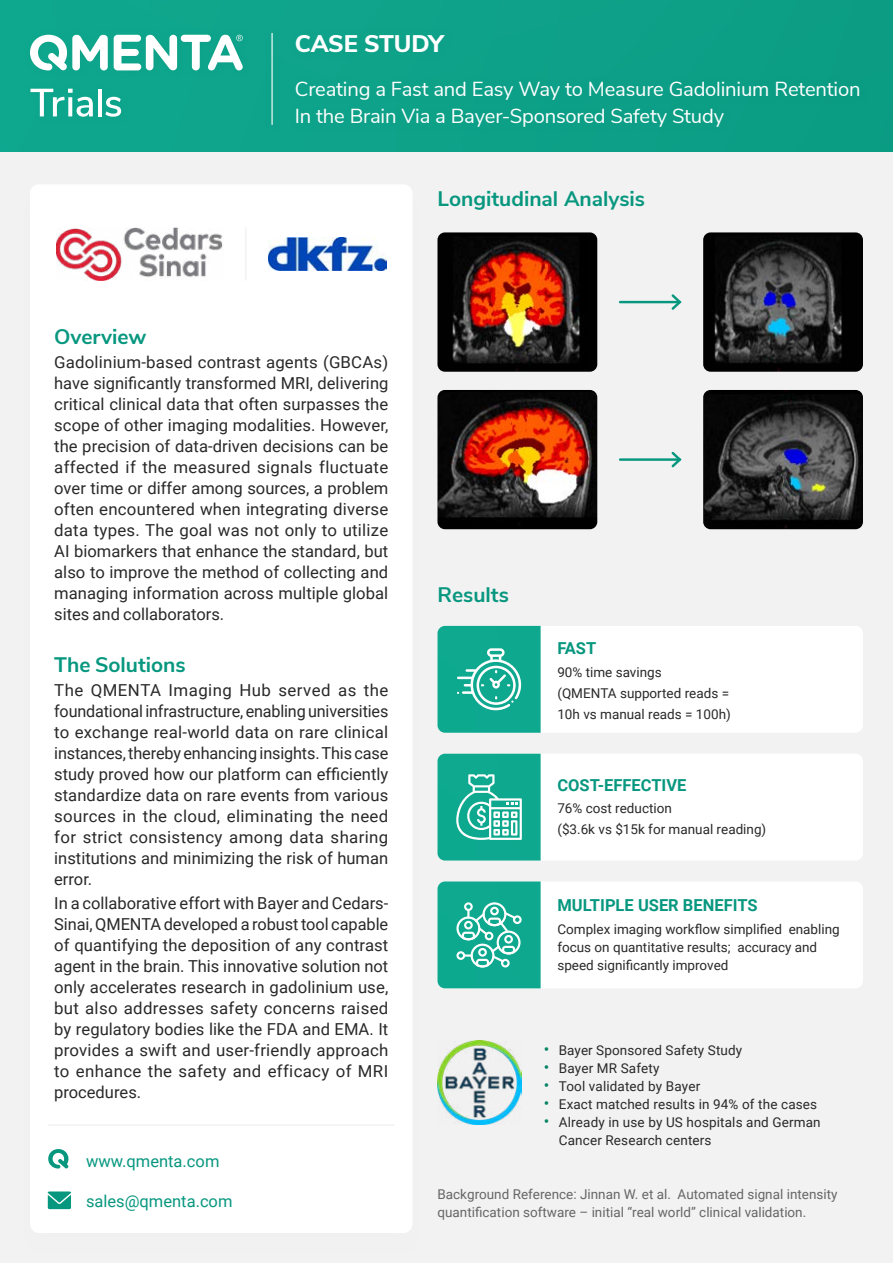
<style>
.page{position:relative;width:893px;height:1263px;background:#f2f2f2}
.page>*{position:absolute;margin:0;border:0;box-sizing:border-box;transform-origin:0 0}
.t1{font:800 24px "Nunito Sans";letter-spacing:-.02em;color:#fff}
.t2{font:700 21px "Nunito Sans";color:#07977f}
.t3{font:20.25px/27px "Nunito Sans";letter-spacing:-.01em;color:#fff}
.t4{font:16.5px/21px "Roboto";color:#292929;text-align:justify}
.t5{font:700 16.5px "Roboto";color:#07977f}
.t6{font:16.5px "Roboto";color:#07977f}
.t7{font:13.5px/18px "Roboto";color:#292929}
.t8{font:13.5px/18px "Roboto";color:#666}
.s1{font-size:16.5px;color:#008263}
</style>
<div class="page">
<div style="left:437px;top:754px;width:426px;height:106px;background:#fff;border-radius:7px"></div>
<div style="left:437px;top:754px;width:104px;height:106px;background:#0ea98f"></div>
<div style="left:437px;top:881px;width:426px;height:107px;background:#fff;border-radius:7px"></div>
<div style="left:437px;top:881px;width:104px;height:107px;background:#0ea98f"></div>
<div style="left:30px;top:184px;width:382px;height:1049px;background:#fff;border-radius:9px"></div>
<div style="left:0;top:0;width:893px;height:151px;background:#0ea38a"></div>
<div style="left:289px;top:29px;width:579px;height:107px;background:#0d9f87"></div>
<div style="left:264px;top:27px;width:18px;height:106px;background:#0da38a"></div>
<hr style="left:271px;top:33px;width:2px;height:92px;background:#fff">
<hr style="left:48px;top:1124px;width:346px;height:2px;background:#f2f2f2">
<svg style="left:48px;top:1149px;width:20px;height:19px"></svg>
<svg style="left:48px;top:1191px;width:23px;height:18px"></svg>
<hr style="left:245px;top:228px;width:1px;height:52px;background:#f2f2f2">
<img style="left:56px;top:227px;width:167px;height:54px">
<img style="left:268px;top:237px;width:118px;height:34px">
<hr style="left:620px;top:301px;width:60px;height:2px;background:#07977f">
<svg style="left:669px;top:294px;width:13px;height:16px"></svg>
<hr style="left:620px;top:458px;width:60px;height:3px;background:#07977f">
<svg style="left:669px;top:451px;width:13px;height:17px"></svg>
<img style="left:437px;top:1040px;width:84px;height:84px">
<div style="left:437px;top:626px;width:426px;height:107px;background:#fff;border-radius:7px"></div>
<svg style="left:456px;top:902px;width:66px;height:65px"></svg>
<svg style="left:456px;top:774px;width:66px;height:66px"></svg>
<img style="left:437px;top:232px;width:160px;height:140px">
<img style="left:703px;top:232px;width:160px;height:140px">
<img style="left:437px;top:390px;width:160px;height:139px">
<div style="left:437px;top:626px;width:104px;height:107px;background:#0ea98f"></div>
<img style="left:703px;top:390px;width:160px;height:139px">
<div style="left:24px;top:28px;width:226px;height:97px;background:#0ea68c"></div>
<svg style="left:30px;top:35px;width:78px;height:35px"></svg>
<svg style="left:114px;top:35px;width:129px;height:35px"></svg>
<svg style="left:30px;top:89px;width:63px;height:28px"></svg>
<hr style="left:98px;top:89px;width:4px;height:27px;background:#fff">
<svg style="left:105px;top:97px;width:16px;height:20px"></svg>
<svg style="left:457px;top:648px;width:65px;height:62px"></svg>
<h1 class="t1" style="left:295px;top:26px;width:150px">CASE STUDY</h1>
<p class="t3" style="left:295px;top:74px;width:567px">Creating a Fast and Easy Way to Measure Gadolinium Retention<br>In the Brain Via a Bayer-Sponsored Safety Study</p>
<p class="t2" style="left:54px;top:321px;width:94px">Overview</p>
<p class="t4" style="left:54px;top:351px;width:336px">Gadolinium-based contrast agents (GBCAs) have significantly transformed MRI, delivering critical clinical data that often surpasses the scope of other imaging modalities. However, the precision of data-driven decisions can be affected if the measured signals fluctuate over time or differ among sources, a problem often encountered when integrating diverse data types. The goal was not only to utilize AI biomarkers that enhance the standard, but also to improve the method of collecting and managing information across multiple global sites and collaborators.</p>
<p class="t2" style="left:54px;top:649px;width:133px">The Solutions</p>
<p class="t4" style="left:54px;top:679px;width:336px">The QMENTA Imaging Hub served as the foundational infrastructure, enabling universities to exchange real-world data on rare clinical instances, thereby enhancing insights. This case study proved how our platform can efficiently standardize data on rare events from various sources in the cloud, eliminating the need for strict consistency among data sharing institutions and minimizing the risk of human error.</p>
<p class="t4" style="left:54px;top:892px;width:336px">In a collaborative effort with Bayer and Cedars-Sinai, QMENTA developed a robust tool capable of quantifying the deposition of any contrast agent in the brain. This innovative solution not only accelerates research in gadolinium use, but also addresses safety concerns raised by regulatory bodies like the FDA and EMA. It provides a swift and user-friendly approach to enhance the safety and efficacy of MRI procedures.</p>
<p class="t6" style="left:86px;top:1149px;width:135px">www.qmenta.com</p>
<p class="t6" style="left:86px;top:1190px;width:148px">sales@qmenta.com</p>
<p class="t2" style="left:437px;top:183px;width:209px">Longitudinal Analysis</p>
<p class="t2" style="left:437px;top:580px;width:73px">Results</p>
<p class="t5" style="left:557px;top:637px;width:40px">FAST</p>
<p class="t7" style="left:557px;top:661px;width:175px;line-height:21px">90% time savings<br>(QMENTA supported reads =<br>10h vs manual reads = 100h)</p>
<p class="t5" style="left:557px;top:773px;width:131px">COST-EFFECTIVE</p>
<p class="t7" style="left:557px;top:797px;width:210px;line-height:21px">76% cost reduction<br>($3.6k vs $15k for manual reading)</p>
<p class="t5" style="left:557px;top:894px;width:202px">MULTIPLE USER BENEFITS</p>
<p class="t7" style="left:557px;top:919px;width:284px">Complex imaging workflow simplified enabling focus on quantitative results; accuracy and speed significantly improved</p>
<p class="t7" style="left:544px;top:1040px;width:200px"><span class="s1">•</span> Bayer Sponsored Safety Study</p>
<p class="t7" style="left:544px;top:1058px;width:117px"><span class="s1">•</span> Bayer MR Safety</p>
<p class="t7" style="left:544px;top:1076px;width:158px"><span class="s1">•</span> Tool validated by Bayer</p>
<p class="t7" style="left:544px;top:1094px;width:275px"><span class="s1">•</span> Exact matched results in 94% of the cases</p>
<p class="t7" style="left:559px;top:1112px;width:263px;text-indent:-15px"><span class="s1">•</span> Already in use by US hospitals and German<br>Cancer Research centers</p>
<p class="t8" style="left:437px;top:1185px;width:401px">Background Reference: Jinnan W. et al. Automated signal intensity quantification software – initial “real world” clinical validation.</p>
</div>
